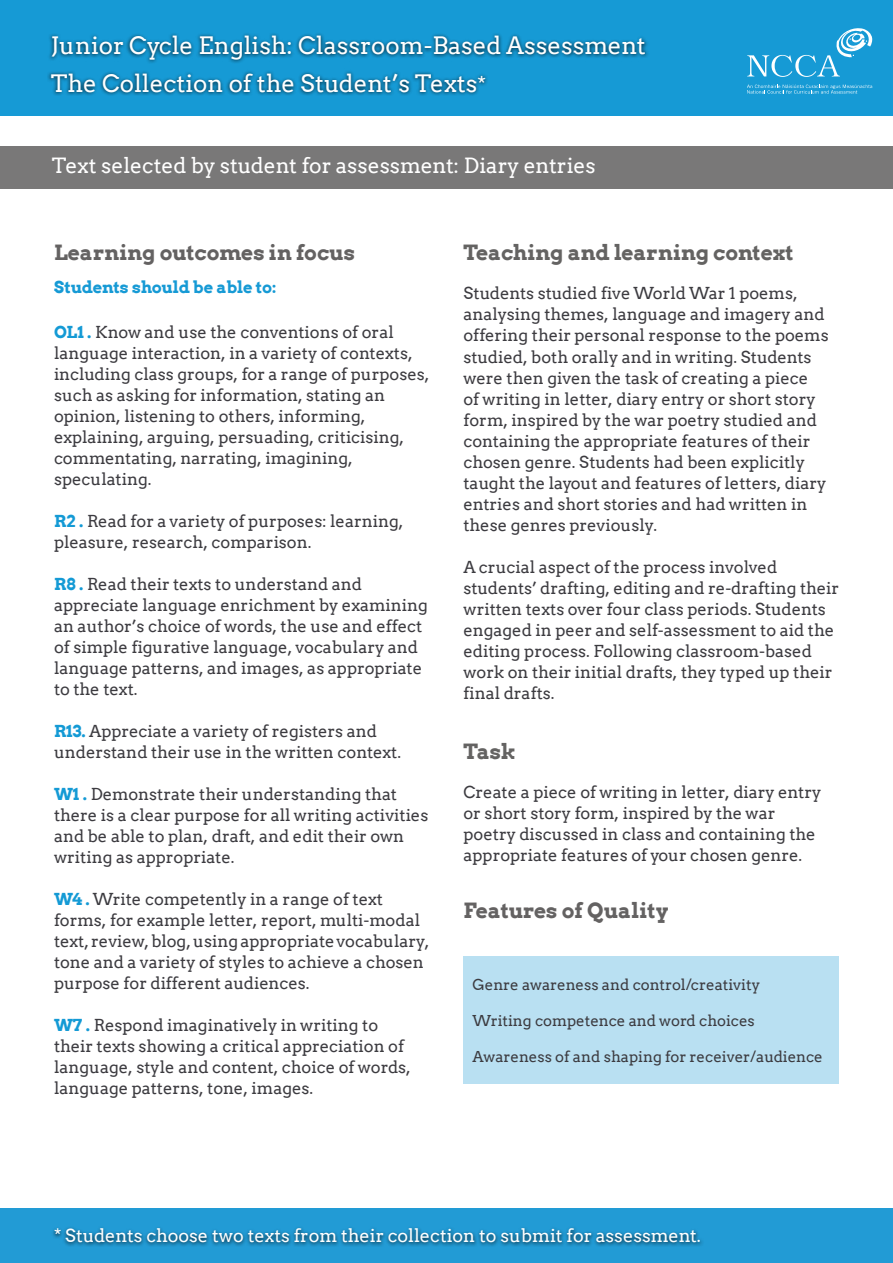
<style>
.page{position:relative;width:893px;height:1263px;background:#fff}
.page>*{position:absolute;margin:0;border:0;box-sizing:border-box;transform-origin:0 0}
.t1{font:24px/37.5px "Arvo";color:#fff}
.t2{font:21px "Arvo";color:#fff}
.t3{font:700 21px "Arvo";color:#646262}
.t4{font:700 21px "Arvo";color:#646362}
.t5{font:18px "Arvo";color:#fff}
.t6{font:16.5px/21px "Arvo";color:#3c3b40}
.t7{font:700 16.5px "Arvo";letter-spacing:-.01em;color:#169ad5}
.t8{font:15px "Arvo";color:#3c3b40}
.s1{font-size:21px}
.s2{font-weight:700;color:#149ad5}
</style>
<div class="page">
<div style="left:0;top:147px;width:893px;height:42px;background:#797878"></div>
<div style="left:0;top:0;width:893px;height:116px;background:#169ad5"></div>
<div style="left:47px;top:33px;width:602px;height:63px;background:#000;opacity:.73"></div>
<svg style="left:747px;top:85px;width:125px;height:9px"></svg>
<svg style="left:747px;top:28px;width:125px;height:49px"></svg>
<div style="left:0;top:1209px;width:893px;height:54px;background:#229bd5"></div>
<div style="left:50px;top:1226px;width:654px;height:21px;background:#000;opacity:.73"></div>
<div style="left:463px;top:956px;width:376px;height:128px;background:#b9e0f2"></div>
<h1 class="t1" style="left:51px;top:27px;width:596px">Junior Cycle English: Classroom-Based Assessment<br>The Collection of the Student’s Texts<span class="s1">*</span></h1>
<p class="t2" style="left:52px;top:154px;width:545px">Text selected by student for assessment: Diary entries</p>
<p class="t3" style="left:54px;top:241px;width:303px">Learning outcomes in focus</p>
<p class="t7" style="left:54px;top:278px;width:224px">Students should be able to:</p>
<p class="t6" style="left:54px;top:322px;width:377px"><span class="s2">OL1 .</span> Know and use the conventions of oral language interaction, in a variety of contexts, including class groups, for a range of purposes, such as asking for information, stating an opinion, listening to others, informing, explaining, arguing, persuading, criticising, commentating, narrating, imagining, speculating.</p>
<p class="t6" style="left:54px;top:511px;width:351px"><span class="s2">R2 .</span> Read for a variety of purposes: learning, pleasure, research, comparison.</p>
<p class="t6" style="left:54px;top:574px;width:375px"><span class="s2">R8 .</span> Read their texts to understand and appreciate language enrichment by examining an author’s choice of words, the use and effect of simple figurative language, vocabulary and language patterns, and images, as appropriate to the text.</p>
<p class="t6" style="left:54px;top:721px;width:349px"><span class="s2">R13.</span> Appreciate a variety of registers and understand their use in the written context.</p>
<p class="t6" style="left:54px;top:784px;width:376px"><span class="s2">W1 .</span> Demonstrate their understanding that there is a clear purpose for all writing activities and be able to plan, draft, and edit their own writing as appropriate.</p>
<p class="t6" style="left:54px;top:889px;width:377px"><span class="s2">W4 .</span> Write competently in a range of text forms, for example letter, report, multi-modal text, review, blog, using appropriate vocabulary, tone and a variety of styles to achieve a chosen purpose for different audiences.</p>
<p class="t6" style="left:54px;top:1015px;width:358px"><span class="s2">W7 .</span> Respond imaginatively in writing to their texts showing a critical appreciation of language, style and content, choice of words, language patterns, tone, images.</p>
<p class="t4" style="left:463px;top:241px;width:332px">Teaching and learning context</p>
<p class="t6" style="left:463px;top:283px;width:367px">Students studied five World War 1 poems, analysing themes, language and imagery and offering their personal response to the poems studied, both orally and in writing. Students were then given the task of creating a piece<br>of writing in letter, diary entry or short story form, inspired by the war poetry studied and containing the appropriate features of their chosen genre. Students had been explicitly taught the layout and features of letters, diary entries and short stories and had written in these genres previously.</p>
<p class="t6" style="left:463px;top:556px;width:377px">A crucial aspect of the process involved students’ drafting, editing and re-drafting their written texts over four class periods. Students engaged in peer and self-assessment to aid the editing process. Following classroom-based work on their initial drafts, they typed up their final drafts.</p>
<p class="t4" style="left:463px;top:740px;width:54px">Task</p>
<p class="t6" style="left:463px;top:782px;width:360px">Create a piece of writing in letter, diary entry or short story form, inspired by the war poetry discussed in class and containing the appropriate features of your chosen genre.</p>
<p class="t3" style="left:463px;top:899px;width:206px">Features of Quality</p>
<p class="t8" style="left:473px;top:976px;width:289px">Genre awareness and control/creativity</p>
<p class="t8" style="left:473px;top:1012px;width:284px">Writing competence and word choices</p>
<p class="t8" style="left:473px;top:1048px;width:352px">Awareness of and shaping for receiver/audience</p>
<p class="t5" style="left:54px;top:1226px;width:648px">* Students choose two texts from their collection to submit for assessment.</p>
</div>
